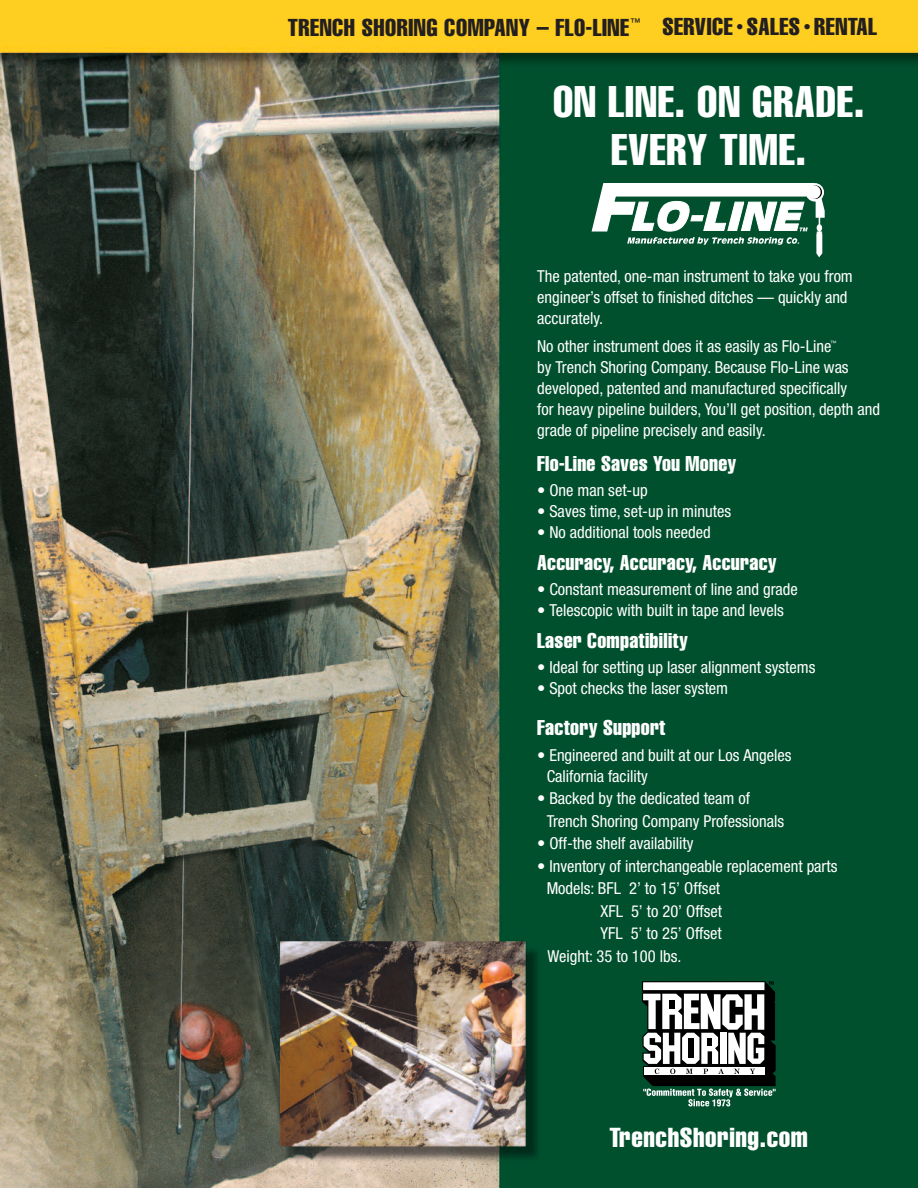
<style>
.page{position:relative;width:918px;height:1188px;background:#fff}
.page>*{position:absolute;margin:0;border:0;box-sizing:border-box;transform-origin:0 0}
.t1{font:extra-condensed 43.5px/48px "Helvetica";letter-spacing:.025em;color:#fff;text-align:center}
.t2{font:extra-condensed 27px "Helvetica";letter-spacing:.025em;color:#fff}
.t3{font:extra-condensed 24px "Helvetica";letter-spacing:.025em;color:#231f20}
.t4{font:extra-condensed 21px "Helvetica";letter-spacing:.015em;color:#fff}
.t5{font:condensed 16.5px/21px "Helvetica Neue";color:#fff}
.t6{font:12px "Helvetica";color:#231f20}
.t7{font:condensed 6px "Helvetica Neue";color:#fff}
.s1{font-size:15px}
</style>
<div class="page">
<img style="left:0;top:0;width:918px;height:1188px">
<svg style="left:590px;top:181px;width:235px;height:76px"></svg>
<svg style="left:642px;top:981px;width:134px;height:125px"></svg>
<h3 class="t3" style="left:288px;top:18px;width:343px">TRENCH SHORING COMPANY – FLO-LINE</h3>
<h3 class="t3" style="left:662px;top:18px;width:216px">SERVICE <span class="s1">•</span> SALES <span class="s1">•</span> RENTAL</h3>
<p class="t6" style="left:630px;top:18px;width:13px">™</p>
<h1 class="t1" style="left:553px;top:80px;width:313px">ON LINE. ON GRADE.<br>EVERY TIME.</h1>
<p class="t5" style="left:537px;top:267px;width:317px">The patented, one-man instrument to take you from engineer’s offset to finished ditches — quickly and accurately.</p>
<p class="t5" style="left:537px;top:338px;width:296px">No other instrument does it as easily as Flo-Line</p>
<p class="t7" style="left:831px;top:341px;width:7px">™</p>
<p class="t5" style="left:537px;top:359px;width:344px">by Trench Shoring Company. Because Flo-Line was developed, patented and manufactured specifically<br>for heavy pipeline builders, You’ll get position, depth and grade of pipeline precisely and easily.</p>
<p class="t4" style="left:537px;top:456px;width:201px">Flo-Line Saves You Money</p>
<p class="t5" style="left:537px;top:482px;width:112px">• One man set-up</p>
<p class="t5" style="left:537px;top:503px;width:195px">• Saves time, set-up in minutes</p>
<p class="t5" style="left:537px;top:524px;width:175px">• No additional tools needed</p>
<p class="t4" style="left:537px;top:555px;width:241px">Accuracy, Accuracy, Accuracy</p>
<p class="t5" style="left:537px;top:581px;width:262px">• Constant measurement of line and grade</p>
<p class="t5" style="left:537px;top:602px;width:248px">• Telescopic with built in tape and levels</p>
<p class="t4" style="left:537px;top:633px;width:152px">Laser Compatibility</p>
<p class="t5" style="left:537px;top:659px;width:280px">• Ideal for setting up laser alignment systems</p>
<p class="t5" style="left:537px;top:680px;width:193px">• Spot checks the laser system</p>
<p class="t4" style="left:537px;top:720px;width:130px">Factory Support</p>
<p class="t5" style="left:547px;top:746px;width:246px;text-indent:-10px">• Engineered and built at our Los Angeles<br>California facility</p>
<p class="t5" style="left:547px;top:788px;width:239px;line-height:22.5px;text-indent:-10px">• Backed by the dedicated team of<br>Trench Shoring Company Professionals</p>
<p class="t5" style="left:537px;top:834px;width:158px">• Off-the shelf availability</p>
<p class="t5" style="left:537px;top:857px;width:302px">• Inventory of interchangeable replacement parts</p>
<p class="t5" style="left:547px;top:879px;width:175px">Models: BFL 2’ to 15’ Offset</p>
<p class="t5" style="left:601px;top:902px;width:123px">XFL 5’ to 20’ Offset</p>
<p class="t5" style="left:601px;top:924px;width:123px">YFL 5’ to 25’ Offset</p>
<p class="t5" style="left:547px;top:947px;width:135px">Weight: 35 to 100 lbs.</p>
<h2 class="t2" style="left:610px;top:1128px;width:200px">TrenchShoring.com</h2>
</div>
